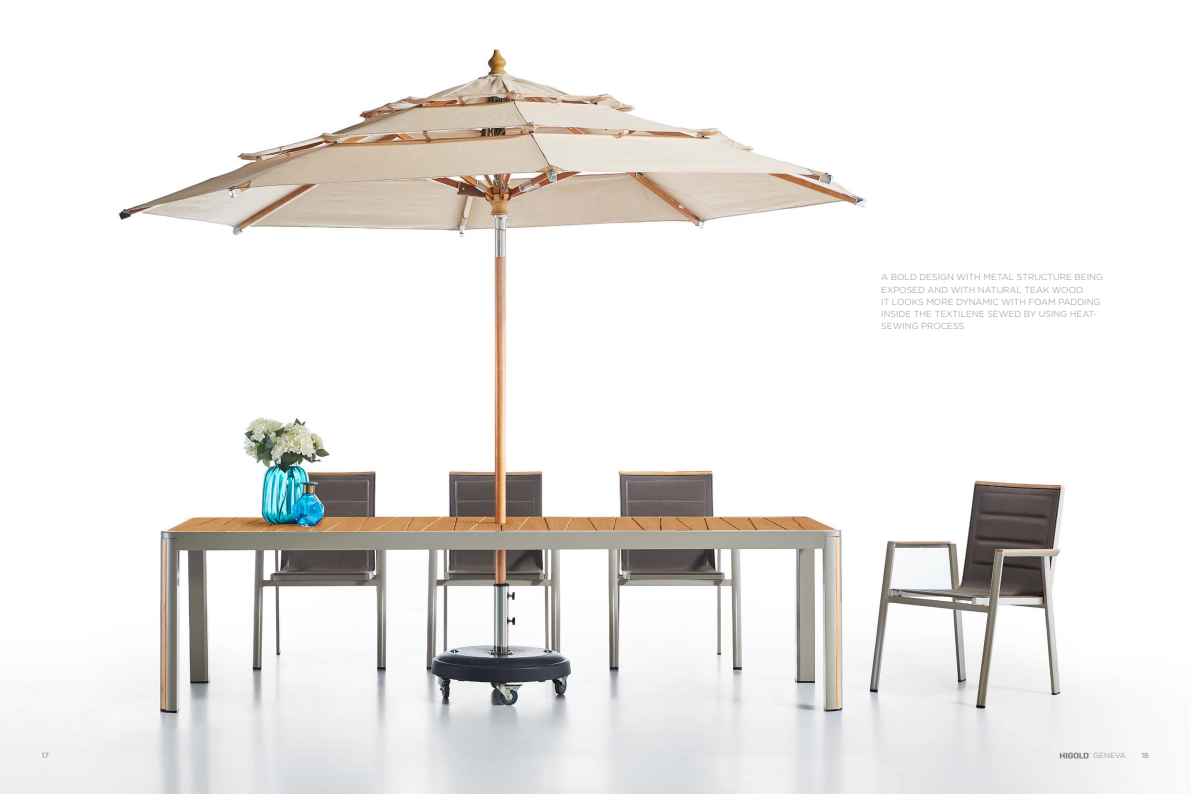
<style>
.page{position:relative;width:1191px;height:794px;background:#fff}
.page>*{position:absolute;margin:0;border:0;box-sizing:border-box;transform-origin:0 0}
.t1{font:300 8.75px/12.2px "Gotham";color:#92908c}
.t2{font:300 7.44px "Gotham";letter-spacing:.005em;color:#7d7d7d}
.t3{font:7.44px "Gotham";color:#7d7d7d}
</style>
<div class="page">
<img style="left:0;top:49px;width:1130px;height:745px">
<svg style="left:1059px;top:752px;width:31px;height:6px"></svg>
<p class="t1" style="left:881px;top:271px;width:223px">A BOLD DESIGN WITH METAL STRUCTURE BEING EXPOSED AND WITH NATURAL TEAK WOOD.<br>IT LOOKS MORE DYNAMIC WITH FOAM PADDING INSIDE THE TEXTILENE SEWED BY USING HEAT-SEWING PROCESS</p>
<p class="t3" style="left:42px;top:751px;width:8px">17</p>
<p class="t2" style="left:1093px;top:751px;width:34px">GENEVA</p>
<p class="t3" style="left:1141px;top:751px;width:9px">18</p>
</div>
